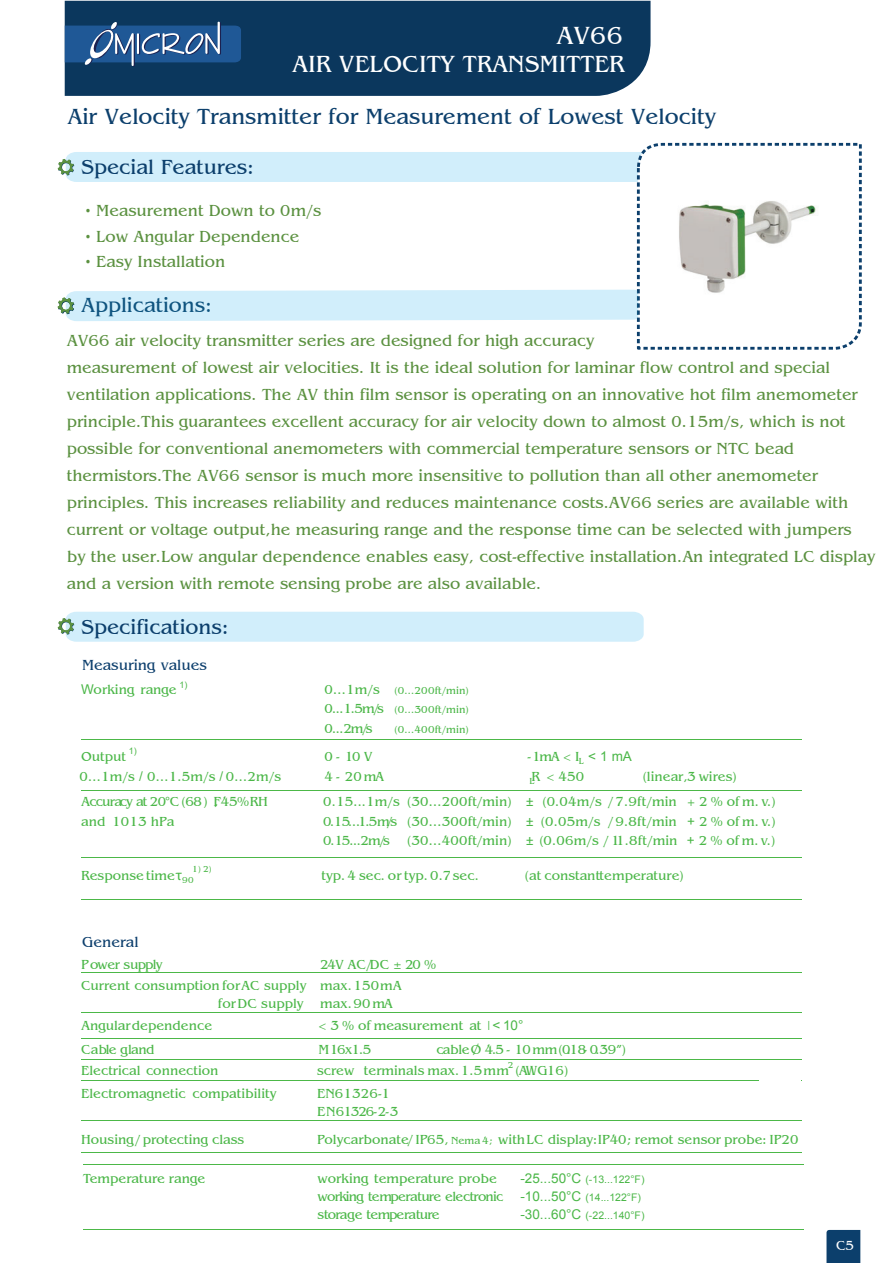
<style>
.page{position:relative;width:893px;height:1263px;background:#fff}
.page>*{position:absolute;margin:0;border:0;box-sizing:border-box;transform-origin:0 0}
.t1{font:25.5px "Bangkok Plain";color:#fff}
.t2{font:24px "Bangkok Plain";color:#fff}
.t3{font:22.5px "Bangkok Plain";color:#0c3f6c}
.t4{font:21px "Bangkok Plain";color:#0c3f6c}
.t5{font:21px "Bangkok Plain";color:#0f547f}
.t6{font:16.5px/27px "Bangkok Plain";color:#5b9140}
.t7{font:15px "Bangkok Plain";color:#0d3f6d}
.t8{font:13.5px/21px "Bangkok Plain";color:#4bb748}
.t9{font:13.5px "Bangkok Plain";letter-spacing:-.025em;color:#4bb748}
.t10{font:13.5px "Bangkok Plain";letter-spacing:-.045em;color:#4bb748}
.t11{font:13.5px "Arial";color:#4bb748}
.t12{font:13.5px "Bangkok Plain";color:#fff}
.t13{font:10.5px "Arial";color:#4bb748}
.t14{font:10.5px "Bangkok Plain";color:#4bb748}
.t15{font:9px "Bangkok Plain";color:#4bb748}
.t16{font:9px "Arial";color:#4bb748}
.s1{font-family:"Arial"}
.s2{font-family:"Myriad Pro"}
.s3{font-family:"Myriad Pro";font-size:15px}
.s4{font-size:10.5px}
.s5{font-size:13.5px}
</style>
<div class="page">
<div style="left:65px;top:1px;width:585px;height:95px;background:#0b375d"></div>
<svg style="left:826px;top:1230px;width:34px;height:32px"></svg>
<div style="left:58px;top:612px;width:585px;height:30px;background:#d1eefb"></div>
<div style="left:58px;top:152px;width:579px;height:30px;background:#d1eefb"></div>
<svg style="left:637px;top:143px;width:224px;height:207px"></svg>
<svg style="left:65px;top:22px;width:176px;height:45px;background:#366394"></svg>
<svg style="left:58px;top:290px;width:581px;height:31px;background:#d1edf9"></svg>
<hr style="left:81px;top:972px;width:720px;height:1px;background:#4cb848">
<hr style="left:81px;top:1012px;width:720px;height:1px;background:#4cb848">
<hr style="left:81px;top:1038px;width:720px;height:1px;background:#4cb848">
<hr style="left:81px;top:1059px;width:720px;height:1px;background:#4cb848">
<hr style="left:81px;top:1080px;width:720px;height:1px;background:#4cb848">
<hr style="left:81px;top:1120px;width:720px;height:1px;background:#4cb848">
<hr style="left:81px;top:1152px;width:720px;height:1px;background:#4cb848">
<hr style="left:81px;top:739px;width:720px;height:1px;background:#4cb848">
<hr style="left:81px;top:790px;width:720px;height:1px;background:#4cb848">
<hr style="left:81px;top:857px;width:720px;height:1px;background:#4cb848">
<hr style="left:81px;top:899px;width:720px;height:1px;background:#4cb848">
<div style="left:759px;top:1069px;width:42px;height:32px;background:#fff"></div>
<hr style="left:83px;top:1165px;width:720px;height:1px;background:#4cb848">
<hr style="left:83px;top:1229px;width:720px;height:1px;background:#4cb848">
<img style="left:663px;top:149px;width:161px;height:194px">
<h1 class="t1" style="left:556px;top:25px;width:68px">AV66</h1>
<h2 class="t2" style="left:292px;top:53px;width:334px">AIR VELOCITY TRANSMITTER</h2>
<h3 class="t3" style="left:67px;top:107px;width:650px">Air Velocity Transmitter for Measurement of Lowest Velocity</h3>
<p class="t4" style="left:81px;top:158px;width:174px">Special Features:</p>
<p class="t6" style="left:85px;top:198px;width:238px">• Measurement Down to 0m/s</p>
<p class="t6" style="left:85px;top:224px;width:216px">• Low Angular Dependence</p>
<p class="t6" style="left:85px;top:249px;width:142px">• Easy Installation</p>
<p class="t5" style="left:81px;top:296px;width:132px">Applications:</p>
<p class="t6" style="left:67px;top:328px;width:810px">AV66 air velocity transmitter series are designed for high accuracy<br>measurement of lowest air velocities. It is the ideal solution for laminar flow control and special ventilation applications. The AV thin film sensor is operating on an innovative hot film anemometer principle.This guarantees excellent accuracy for air velocity down to almost 0.15m/s, which is not possible for conventional anemometers with commercial temperature sensors or NTC bead thermistors.The AV66 sensor is much more insensitive to pollution than all other anemometer principles. This increases reliability and reduces maintenance costs.AV66 series are available with current or voltage output,he measuring range and the response time can be selected with jumpers<br>by the user.Low angular dependence enables easy, cost-effective installation.An integrated LC display and a version with remote sensing probe are also available.</p>
<p class="t4" style="left:81px;top:618px;width:149px">Specifications:</p>
<p class="t7" style="left:82px;top:659px;width:126px">Measuring values</p>
<p class="t8" style="left:81px;top:680px;width:108px"><span class="s1">W</span>orking range <sup>1)</sup></p>
<p class="t8" style="left:324px;top:680px;width:57px">0...1m/s</p>
<p class="t14" style="left:394px;top:686px;width:76px">(0...200ft/min)</p>
<p class="t8" style="left:324px;top:699px;width:61px">5.1. . .0 m s/</p>
<p class="t14" style="left:394px;top:706px;width:76px">(0...300ft/min)</p>
<p class="t8" style="left:324px;top:719px;width:50px">m2. . .0 / s</p>
<p class="t14" style="left:394px;top:725px;width:76px">(0...400ft/min)</p>
<p class="t8" style="left:81px;top:747px;width:47px">Output</p>
<p class="t16" style="left:129px;top:747px;width:9px">1)</p>
<p class="t8" style="left:324px;top:747px;width:50px">V01-0</p>
<p class="t8" style="left:527px;top:747px;width:106px">m1 - A I&lt; <sub>L</sub> <span class="s1">&lt; 1 mA</span></p>
<p class="t8" style="left:80px;top:767px;width:203px">0...1m/s <span class="s1">/</span> 0...1.5m/s <span class="s1">/</span> 0...2m/s</p>
<p class="t8" style="left:324px;top:767px;width:61px">4 - 20 mA</p>
<p class="t8" style="left:529px;top:767px;width:56px">R<sub>L</sub> &lt; 450</p>
<p class="t8" style="left:642px;top:767px;width:96px">(linear,3 wires)</p>
<p class="t10" style="left:81px;top:796px;width:141px">Accuracy at 20°<span class="s2">°</span>C (68°F</p>
<p class="t8" style="left:203px;top:792px;width:66px">) , 45% RH</p>
<p class="t8" style="left:323px;top:792px;width:355px">0.15...1m/s (30...200ft/min) <span class="s1">±</span> (0.04m/s / 7.9ft/min</p>
<p class="t8" style="left:687px;top:792px;width:90px">+ 2 % of m. v.)</p>
<p class="t8" style="left:81px;top:812px;width:95px">and 1013 hPa</p>
<p class="t8" style="left:323px;top:813px;width:454px;line-height:19.5px">0.15...1.5m/s (30...300ft/min) <span class="s1">±</span> (0.05m/s / 9.8ft/min <span class="s1">+</span> 2 % of m. v.)<br>m2. . .51.0 s/</p>
<p class="t8" style="left:407px;top:831px;width:370px">(30...400ft/min) <span class="s1">±</span> (0.06m/s / 11.8ft/min <span class="s1">+</span> 2 % of m. v.)</p>
<p class="t15" style="left:192px;top:866px;width:21px">1) 2)</p>
<p class="t8" style="left:81px;top:866px;width:114px">Response time <span class="s3">τ</span><sub>90</sub></p>
<p class="t7" style="left:82px;top:936px;width:58px">General</p>
<p class="t8" style="left:321px;top:866px;width:159px">typ. 4 sec. or typ. 0.7 sec.</p>
<p class="t8" style="left:524px;top:866px;width:161px">(at constanttemperature)</p>
<p class="t8" style="left:81px;top:955px;width:357px;text-indent:239px">V42 A C D / C ± 02 %<br>Current consumption for AC supply max. 150mA</p>
<p class="t8" style="left:218px;top:994px;width:176px">for DC supply max. 90 mA</p>
<p class="t8" style="left:81px;top:1016px;width:133px">Angular dependence</p>
<p class="t8" style="left:318px;top:1016px;width:206px">&lt; 3 % of measurement at | <span class="s1">&lt; 10°</span></p>
<p class="t8" style="left:81px;top:1040px;width:75px">C dnalgelba</p>
<p class="t8" style="left:318px;top:1040px;width:54px">M 5 . 1x61</p>
<p class="t9" style="left:436px;top:1044px;width:191px">cable Ø 4.5 - 10 mm (0.18- 0.39”)</p>
<p class="t8" style="left:81px;top:1061px;width:139px">Electrical connection</p>
<p class="t8" style="left:317px;top:1061px;width:193px">screw terminals max. 1.5 mm</p>
<p class="t8" style="left:81px;top:955px;width:83px">P wo r e y l ppus</p>
<p class="t15" style="left:507px;top:1061px;width:7px">2</p>
<p class="t8" style="left:515px;top:1061px;width:55px">(AWG16)</p>
<p class="t8" style="left:81px;top:1084px;width:197px">Electromagnetic compatibility</p>
<p class="t8" style="left:317px;top:1085px;width:83px;line-height:18px">EN61326-1<br>E N 3 - 2 - 62316</p>
<p class="t8" style="left:81px;top:1130px;width:165px">Housing / protecting class</p>
<p class="t8" style="left:317px;top:1130px;width:483px">Polycarbonate/ IP65, <span class="s4">Nema 4;</span> with LC display:IP40; remot sensor probe: IP20</p>
<p class="t8" style="left:83px;top:1169px;width:124px">Temperature range</p>
<p class="t8" style="left:317px;top:1169px;width:181px">working temperature probe</p>
<p class="t13" style="left:520px;top:1175px;width:126px"><span class="s5">-25...50°C</span> (-13...122°F)</p>
<p class="t8" style="left:317px;top:1187px;width:187px">w metgnikro cinor tceleerutarep</p>
<p class="t11" style="left:520px;top:1191px;width:62px">C°05. . .01-</p>
<p class="t13" style="left:585px;top:1193px;width:57px">(14...122°F)</p>
<p class="t8" style="left:317px;top:1205px;width:124px">metegarots erutarep</p>
<p class="t11" style="left:520px;top:1209px;width:62px">C°06. . .03-</p>
<p class="t13" style="left:585px;top:1211px;width:61px">(-22...140°F)</p>
<p class="t12" style="left:836px;top:1238px;width:20px">C5</p>
</div>
